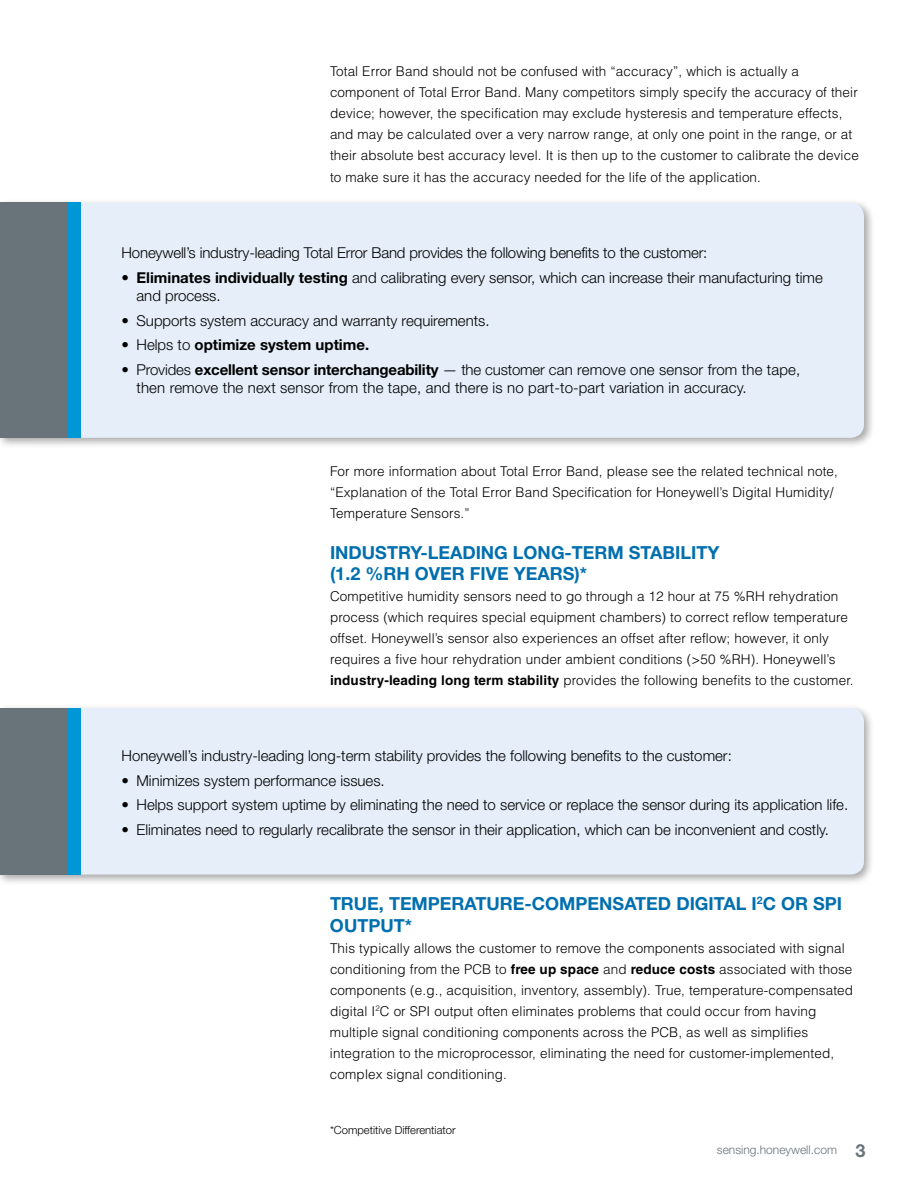
<style>
.page{position:relative;width:918px;height:1188px;background:#fff}
.page>*{position:absolute;margin:0;border:0;box-sizing:border-box;transform-origin:0 0}
.t1{font:700 18px/21.6px "Helvetica Neue LT Std";color:#006faf}
.t2{font:300 15px/18px "Helvetica Neue LT Std";color:#000}
.t3{font:700 15px "Helvetica Neue LT Std";color:#000}
.t4{font:300 13.5px/21px "Helvetica LT Std";letter-spacing:.01em;color:#000}
.t5{font:300 12px "Helvetica Neue LT Std";color:#68737a}
.t6{font:300 11.25px "Helvetica Neue LT Std";color:#000}
.s1{font-weight:700}
.s2{font-weight:300}
.s3{font-weight:700;font-size:18px}
</style>
<div class="page">
<div style="left:0;top:198px;width:875px;height:251px;background:#000;opacity:.34"></div>
<div style="left:81px;top:203px;width:783px;height:235px;background:#e5eef9"></div>
<div style="left:21px;top:203px;width:60px;height:235px;background:#0097d7"></div>
<div style="left:0;top:203px;width:68px;height:235px;background:#68737a"></div>
<div style="left:0;top:704px;width:875px;height:182px;background:#000;opacity:.34"></div>
<div style="left:81px;top:708px;width:783px;height:167px;background:#e5eef9"></div>
<div style="left:21px;top:708px;width:60px;height:167px;background:#0097d7"></div>
<div style="left:0;top:708px;width:68px;height:167px;background:#68737a"></div>
<p class="t4" style="left:330px;top:60px;width:530px">Total Error Band should not be confused with “accuracy”, which is actually a component of Total Error Band. Many competitors simply specify the accuracy of their device; however, the specification may exclude hysteresis and temperature effects, and may be calculated over a very narrow range, at only one point in the range, or at their absolute best accuracy level. It is then up to the customer to calibrate the device to make sure it has the accuracy needed for the life of the application.</p>
<p class="t2" style="left:122px;top:244px;width:587px">Honeywell’s industry-leading Total Error Band provides the following benefits to the customer:</p>
<p class="t2" style="left:136px;top:268px;width:688px;text-indent:-15px">• <span class="s1">Eliminates individually testing</span> and calibrating every sensor, which can increase their manufacturing time and process.</p>
<p class="t2" style="left:122px;top:311px;width:370px">• Supports system accuracy and warranty requirements.</p>
<p class="t3" style="left:122px;top:336px;width:249px"><span class="s2">• Helps to</span> optimize system uptime.</p>
<p class="t2" style="left:137px;top:361px;width:665px;text-indent:-15px">• Provides <span class="s1">excellent sensor interchangeability</span> — the customer can remove one sensor from the tape, then remove the next sensor from the tape, and there is no part-to-part variation in accuracy.</p>
<p class="t4" style="left:330px;top:460px;width:510px">For more information about Total Error Band, please see the related technical note, “Explanation of the Total Error Band Specification for Honeywell’s Digital Humidity/<br>Temperature Sensors.”</p>
<h1 class="t1" style="left:330px;top:541px;width:391px">INDUSTRY-LEADING LONG-TERM STABILITY (1.2 %RH OVER FIVE YEARS)*</h1>
<p class="t4" style="left:330px;top:586px;width:525px">Competitive humidity sensors need to go through a 12 hour at 75 %RH rehydration process (which requires special equipment chambers) to correct reflow temperature offset. Honeywell’s sensor also experiences an offset after reflow; however, it only requires a five hour rehydration under ambient conditions (&gt;50 %RH). Honeywell’s <span class="s1">industry-leading long term stability</span> provides the following benefits to the customer.</p>
<p class="t2" style="left:122px;top:746px;width:612px">Honeywell’s industry-leading long-term stability provides the following benefits to the customer:</p>
<p class="t2" style="left:122px;top:771px;width:265px">• Minimizes system performance issues.</p>
<p class="t2" style="left:122px;top:796px;width:728px">• Helps support system uptime by eliminating the need to service or replace the sensor during its application life.</p>
<p class="t2" style="left:122px;top:820px;width:709px">• Eliminates need to regularly recalibrate the sensor in their application, which can be inconvenient and costly.</p>
<h1 class="t1" style="left:330px;top:892px;width:514px">TRUE, TEMPERATURE-COMPENSATED DIGITAL I<sup>2</sup>C OR SPI<br>OUTPUT*</h1>
<p class="t4" style="left:330px;top:937px;width:525px">This typically allows the customer to remove the components associated with signal conditioning from the PCB to <span class="s1">free up space</span> and <span class="s1">reduce costs</span> associated with those components (e.g., acquisition, inventory, assembly). True, temperature-compensated digital I<sup>2</sup>C or SPI output often eliminates problems that could occur from having multiple signal conditioning components across the PCB, as well as simplifies integration to the microprocessor, eliminating the need for customer-implemented, complex signal conditioning.</p>
<p class="t6" style="left:330px;top:1123px;width:127px">*Competitive Differentiator</p>
<p class="t5" style="left:717px;top:1143px;width:150px">sensing.honeywell.com <span class="s3">3</span></p>
</div>
